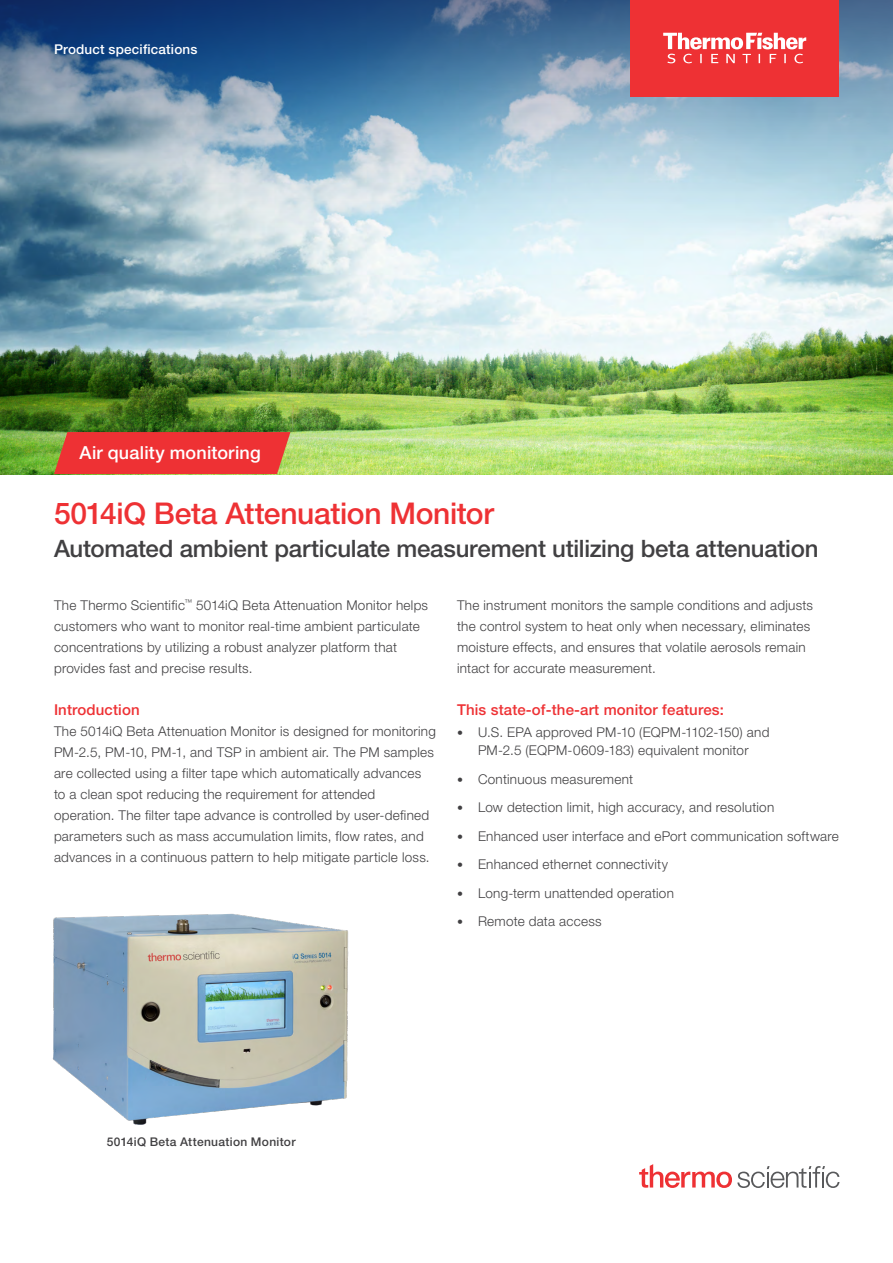
<style>
.page{position:relative;width:893px;height:1263px;background:#fff}
.page>*{position:absolute;margin:0;border:0;box-sizing:border-box;transform-origin:0 0}
.t1{font:500 30px "Helvetica Neue LTW1 G";letter-spacing:-.01em;color:#ee3134}
.t2{font:500 24px "Helvetica Neue LTW1 G";letter-spacing:-.01em;color:#414042}
.t3{font:500 18px "Helvetica Neue LTW1 G";letter-spacing:.01em;color:#fff}
.t4{font:500 15px "Helvetica Neue LTW1 G";letter-spacing:.01em;color:#ee3134}
.t5{font:300 13.5px/21px "Helvetica Neue LTW1 G";letter-spacing:.02em;color:#414042}
.t6{font:500 13.5px "Helvetica Neue LTW1 G";letter-spacing:.015em;color:#fff}
.t7{font:500 12px "Helvetica Neue LTW1 G";letter-spacing:.025em;color:#414042}
.s1{font-size:12px}
</style>
<div class="page">
<img style="left:0;top:281px;width:893px;height:193px">
<svg style="left:0;top:0;width:893px;height:281px;background:#8aa9c0"></svg>
<svg style="left:54px;top:432px;width:236px;height:42px;background:#e83935"></svg>
<img style="left:52px;top:913px;width:297px;height:212px">
<svg style="left:639px;top:1164px;width:200px;height:24px"></svg>
<div style="left:630px;top:0;width:209px;height:96px;background:#ee3134"></div>
<svg style="left:663px;top:33px;width:143px;height:30px"></svg>
<p class="t6" style="left:54px;top:41px;width:145px">Product specifications</p>
<h3 class="t3" style="left:80px;top:442px;width:183px">Air quality monitoring</h3>
<h1 class="t1" style="left:54px;top:495px;width:441px">5014iQ Beta Attenuation Monitor</h1>
<h2 class="t2" style="left:54px;top:534px;width:766px">Automated ambient particulate measurement utilizing beta attenuation</h2>
<p class="t5" style="left:54px;top:594px;width:376px">The Thermo Scientific<sup>™</sup> 5014iQ Beta Attenuation Monitor helps customers who want to monitor real-time ambient particulate concentrations by utilizing a robust analyzer platform that provides fast and precise results.</p>
<p class="t4" style="left:54px;top:700px;width:87px">Introduction</p>
<p class="t5" style="left:54px;top:720px;width:383px">The 5014iQ Beta Attenuation Monitor is designed for monitoring PM-2.5, PM-10, PM-1, and TSP in ambient air. The PM samples are collected using a filter tape which automatically advances to a clean spot reducing the requirement for attended operation. The filter tape advance is controlled by user-defined parameters such as mass accumulation limits, flow rates, and advances in a continuous pattern to help mitigate particle loss.</p>
<p class="t5" style="left:457px;top:594px;width:358px">The instrument monitors the sample conditions and adjusts the control system to heat only when necessary, eliminates moisture effects, and ensures that volatile aerosols remain intact for accurate measurement.</p>
<p class="t4" style="left:457px;top:700px;width:268px">This state-of-the-art monitor features:</p>
<p class="t5" style="left:457px;top:723px;width:314px;line-height:18px;text-align:center"><span class="s1">•</span> U.S. EPA approved PM-10 (EQPM-1102-150) and<br>PM-2.5 (EQPM-0609-183) equivalent monitor</p>
<p class="t5" style="left:457px;top:768px;width:178px"><span class="s1">•</span> Continuous measurement</p>
<p class="t5" style="left:457px;top:797px;width:319px"><span class="s1">•</span> Low detection limit, high accuracy, and resolution</p>
<p class="t5" style="left:457px;top:825px;width:383px"><span class="s1">•</span> Enhanced user interface and ePort communication software</p>
<p class="t5" style="left:457px;top:854px;width:212px"><span class="s1">•</span> Enhanced ethernet connectivity</p>
<p class="t5" style="left:457px;top:882px;width:218px"><span class="s1">•</span> Long-term unattended operation</p>
<p class="t5" style="left:457px;top:911px;width:146px"><span class="s1">•</span> Remote data access</p>
<p class="t7" style="left:107px;top:1134px;width:190px">5014iQ Beta Attenuation Monitor</p>
</div>
